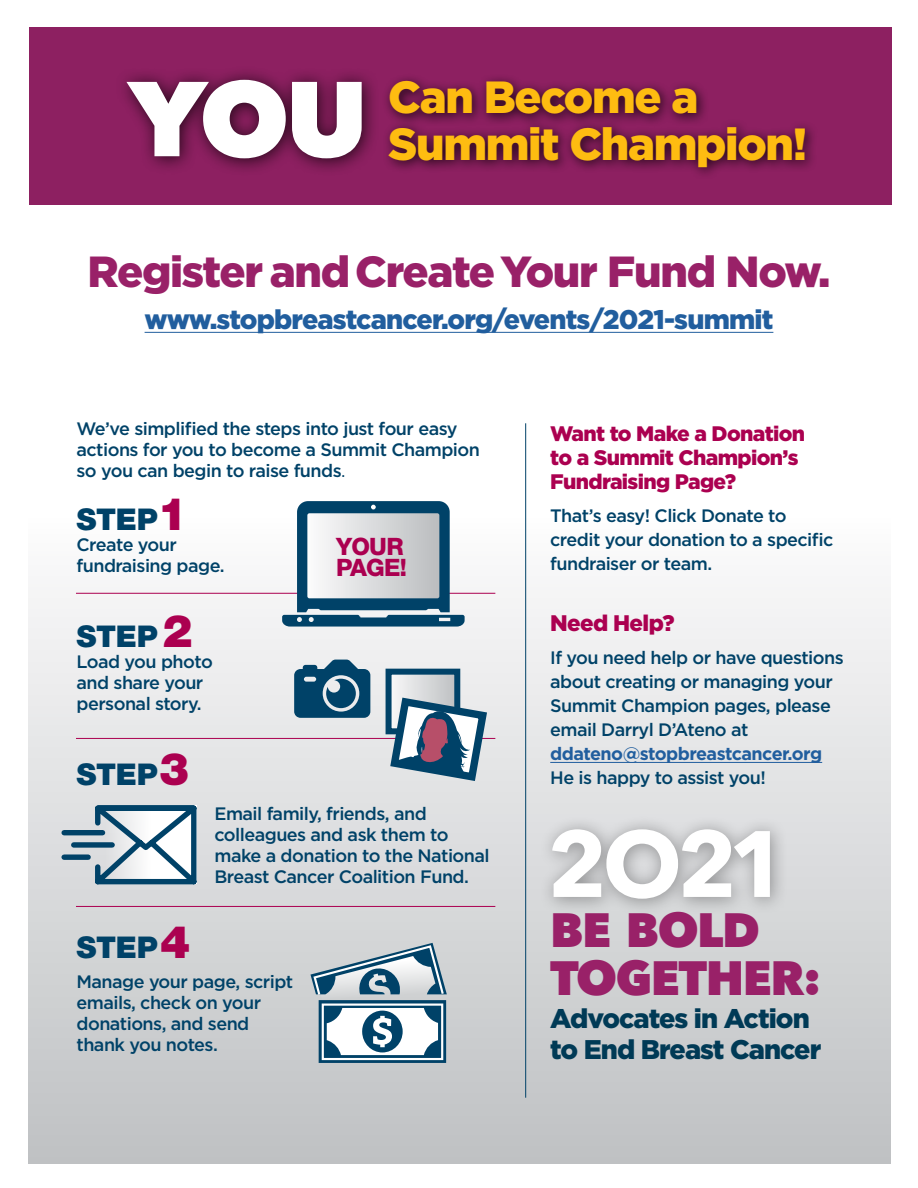
<style>
.page{position:relative;width:918px;height:1188px;background:#fff}
.page>*{position:absolute;margin:0;border:0;box-sizing:border-box;transform-origin:0 0}
.t1{font:800 105px "Avenir Next";color:#fff}
.t2{font:700 93px "Avenir Next";color:#fff}
.t3{font:800 48px/48px "Avenir Next";letter-spacing:-.03em;color:#992168}
.t4{font:900 45px/46.5px "Gotham HTF";letter-spacing:-.03em;color:#febc11}
.t5{font:900 43.5px "Gotham HTF";letter-spacing:-.03em;color:#992168}
.t6{font:900 30px "Helvetica Neue";letter-spacing:-.01em;color:#004268}
.t7{font:900 27px "Gotham HTF";letter-spacing:-.03em;color:#215e9e}
.t8{font:900 27px/30.3px "Gotham HTF";letter-spacing:-.035em;color:#003a56}
.t9{font:800 24px/21px "Helvetica Neue";letter-spacing:-.03em;color:#ab0050}
.t10{font:900 22.5px "Gotham HTF";letter-spacing:-.03em;color:#ab0050}
.t11{font:900 21px/24px "Gotham HTF";letter-spacing:-.03em;color:#ab0050}
.t12{font:500 18px/21px "Gotham HTF";letter-spacing:-.03em;color:#004268}
.t13{font:700 18px "Gotham HTF";letter-spacing:-.03em;color:#215e9e}
.s1{font-weight:400}
.s2{font-size:45px;color:#ab0050}
</style>
<div class="page">
<div style="left:29px;top:28px;width:863px;height:177px;background:#8d2061"></div>
<div style="left:29px;top:220px;width:861px;height:943px;background:linear-gradient(to bottom,#fff,#c4c6c8)"></div>
<div style="left:381px;top:73px;width:437px;height:107px;background:#000;opacity:.75"></div>
<hr style="left:550px;top:762px;width:272px;height:1px;background:#215e9e">
<div style="left:115px;top:66px;width:265px;height:111px;background:#000;opacity:.75"></div>
<svg style="left:59px;top:803px;width:150px;height:86px"></svg>
<hr style="left:76px;top:593px;width:419px;height:1px;background:#ab0050">
<hr style="left:76px;top:738px;width:419px;height:1px;background:#ab0050">
<hr style="left:76px;top:906px;width:419px;height:1px;background:#ab0050">
<svg style="left:294px;top:660px;width:76px;height:58px;background:#346785"></svg>
<svg style="left:393px;top:676px;width:60px;height:17px"></svg>
<div style="left:386px;top:669px;width:74px;height:65px;border:6px solid #004268"></div>
<svg style="left:386px;top:693px;width:105px;height:92px"></svg>
<svg style="left:282px;top:501px;width:183px;height:126px"></svg>
<hr style="left:525px;top:423px;width:1px;height:675px;background:#004268">
<hr style="left:145px;top:332px;width:628px;height:1px;background:#215e9e">
<svg style="left:310px;top:943px;width:137px;height:120px"></svg>
<div style="left:539px;top:815px;width:250px;height:102px;background:#000;opacity:.35"></div>
<h1 class="t1" style="left:129px;top:54px;width:240px">YOU</h1>
<h3 class="t4" style="left:388px;top:73px;width:420px">Can Become a<br>Summit Champion!</h3>
<h3 class="t5" style="left:88px;top:246px;width:744px">Register and Create Your Fund Now.</h3>
<h3 class="t7" style="left:145px;top:304px;width:630px">www.stopbreastcancer.org/events/2021-summit</h3>
<p class="t12" style="left:77px;top:418px;width:405px">We’ve simplified the steps into just four easy actions for you to become a Summit Champion so you can begin to raise funds<span class="s1">.</span></p>
<h3 class="t6" style="left:77px;top:502px;width:113px">STEP<span class="s2">1</span></h3>
<p class="t12" style="left:77px;top:534px;width:150px">Create your fundraising page.</p>
<h3 class="t9" style="left:336px;top:536px;width:72px">YOUR<br>PAGE!</h3>
<h3 class="t6" style="left:77px;top:619px;width:118px">STEP <span class="s2">2</span></h3>
<p class="t12" style="left:77px;top:651px;width:138px">Load you photo and share your personal story.</p>
<h3 class="t6" style="left:77px;top:757px;width:114px">STEP<span class="s2">3</span></h3>
<p class="t12" style="left:215px;top:803px;width:277px">Email family, friends, and colleagues and ask them to make a donation to the National<br>Breast Cancer Coalition Fund.</p>
<h3 class="t6" style="left:77px;top:929px;width:115px">STEP<span class="s2">4</span></h3>
<p class="t12" style="left:77px;top:971px;width:218px">Manage your page, script emails, check on your donations, and send thank you notes.</p>
<p class="t11" style="left:550px;top:421px;width:257px">Want to Make a Donation to a Summit Champion’s<br>Fundraising Page?</p>
<p class="t12" style="left:550px;top:503px;width:285px;line-height:24px">That’s easy! Click Donate to credit your donation to a specific fundraiser or team.</p>
<p class="t10" style="left:550px;top:610px;width:126px">Need Help?</p>
<p class="t12" style="left:550px;top:645px;width:295px;line-height:24px">If you need help or have questions about creating or managing your<br>Summit Champion pages, please email Darryl D’Ateno at</p>
<p class="t13" style="left:550px;top:743px;width:273px">ddateno@stopbreastcancer.org</p>
<p class="t12" style="left:550px;top:767px;width:217px">He is happy to assist you!</p>
<h2 class="t2" style="left:547px;top:784px;width:242px">2O21</h2>
<h3 class="t3" style="left:550px;top:906px;width:273px">BE BOLD<br>TOGETHER:</h3>
<h3 class="t8" style="left:550px;top:1003px;width:272px">Advocates in Action to End Breast Cancer</h3>
</div>
